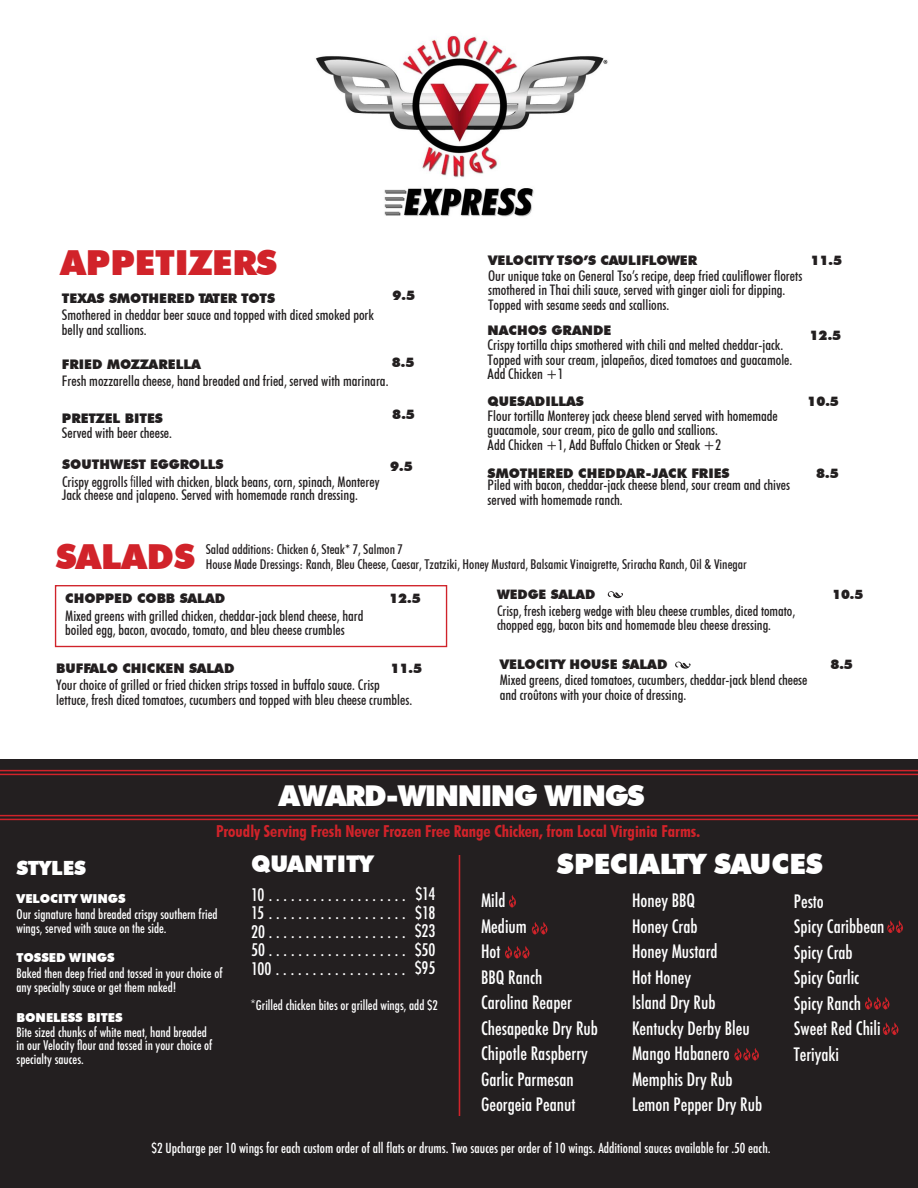
<style>
.page{position:relative;width:918px;height:1188px;background:#fff}
.page>*{position:absolute;margin:0;border:0;box-sizing:border-box;transform-origin:0 0}
.t1{font:900 34.5px "Futura BT";color:#d1232a}
.t2{font:900 28.65px "Futura BT";letter-spacing:-.05em;color:#fff}
.t3{font:900 28.05px "Futura BT";color:#fff}
.t4{font:900 22.95px "Futura BT";color:#fff}
.t5{font:900 19.65px "Futura BT";color:#fff}
.t6{font:500 condensed 18px/25.5px "Futura";color:#fff}
.t7{font:500 condensed 16.8px/18.5px "Futura";color:#fff;text-align:justify}
.t8{font:700 condensed 16.5px "Futura BT";color:#d1232a}
.t9{font:500 condensed 14.55px/14.5px "Futura BT";color:#231f20}
.t10{font:500 condensed 14.55px/14.5px "Futura BT";color:#221f1f}
.t11{font:500 condensed 14.55px/14.5px "Futura BT";color:#211e1f}
.t12{font:500 condensed 14.4px/14.4px "Futura BT";color:#231f20}
.t13{font:500 condensed 13.5px/15px "Futura BT";color:#231f20}
.t14{font:500 condensed 13.5px "Futura";color:#fff}
.t15{font:900 13.2px "Futura BT";color:#231f20}
.t16{font:900 13.2px "Futura BT";color:#221f1f}
.t17{font:900 13.2px "Futura BT";color:#211e1f}
.t18{font:900 13.05px "Futura BT";color:#231f20}
.t19{font:500 condensed 12.9px/14px "Futura";color:#fff}
.t20{font:900 12.3px "Futura BT";color:#fff}
.s1{color:#221f1f}
.s2{font-family:"Futura";font-weight:300}
</style>
<div class="page">
<img style="left:315px;top:35px;width:293px;height:182px">
<div style="left:0;top:759px;width:918px;height:429px;background:#231f20"></div>
<hr style="left:459px;top:855px;width:1px;height:261px;background:#d1232a">
<hr style="left:0;top:770px;width:918px;height:1px;background:#d1232a">
<hr style="left:0;top:774px;width:918px;height:1px;background:#d1232a">
<hr style="left:0;top:815px;width:918px;height:1px;background:#d1232a">
<hr style="left:0;top:819px;width:918px;height:1px;background:#d1232a">
<svg style="left:675px;top:662px;width:16px;height:7px"></svg>
<div style="left:55px;top:585px;width:392px;height:62px;border:1px solid #d0232a"></div>
<svg style="left:608px;top:591px;width:15px;height:7px"></svg>
<svg style="left:505px;top:946px;width:25px;height:13px"></svg>
<svg style="left:508px;top:895px;width:8px;height:13px"></svg>
<svg style="left:531px;top:922px;width:17px;height:13px"></svg>
<svg style="left:887px;top:920px;width:16px;height:13px"></svg>
<svg style="left:882px;top:1022px;width:17px;height:13px"></svg>
<svg style="left:734px;top:1048px;width:25px;height:13px"></svg>
<svg style="left:865px;top:997px;width:25px;height:13px"></svg>
<h1 class="t1" style="left:61px;top:242px;width:218px">APPETIZERS</h1>
<p class="t17" style="left:62px;top:290px;width:215px">TEXAS SMOTHERED TATER TOTS</p>
<p class="t15" style="left:392px;top:287px;width:24px">9.5</p>
<p class="t11" style="left:62px;top:308px;width:314px">Smothered in cheddar beer sauce and topped with diced smoked pork belly and scallions.</p>
<p class="t16" style="left:62px;top:356px;width:140px">FRIED MOZZARELLA</p>
<p class="t15" style="left:392px;top:355px;width:24px"><span class="s1">8</span>.5</p>
<p class="t10" style="left:62px;top:374px;width:328px">Fresh mozzarella cheese, hand breaded and fried, served with marinara.</p>
<p class="t17" style="left:62px;top:411px;width:103px">PRETZEL BITES</p>
<p class="t17" style="left:392px;top:406px;width:24px">8.5</p>
<p class="t11" style="left:62px;top:425px;width:112px">Served with beer cheese.</p>
<p class="t15" style="left:62px;top:457px;width:163px">SOUTHWEST EGGROLLS</p>
<p class="t15" style="left:390px;top:458px;width:24px">9.5</p>
<p class="t9" style="left:62px;top:474px;width:319px;line-height:13.8px">Crispy eggrolls <span class="s2">fi</span>lled with chicken, black beans, corn, spinach, Monterey<br>Jack cheese and jalapeno. Served with homemade ranch dressing.</p>
<p class="t15" style="left:488px;top:252px;width:211px">VELOCITY TSO’S CAULIFLOWER</p>
<p class="t15" style="left:810px;top:252px;width:33px">11.5</p>
<p class="t9" style="left:488px;top:268px;width:316px">Our unique take on General Tso’s recipe, deep fried cauliflower florets smothered in Thai chili sauce, served with ginger aioli for dipping.<br>Topped with sesame seeds and scallions.</p>
<p class="t15" style="left:488px;top:322px;width:125px">NACHOS GRANDE</p>
<p class="t15" style="left:810px;top:327px;width:33px">12.5</p>
<p class="t10" style="left:488px;top:338px;width:306px">Crispy tortilla chips smothered with chili and melted cheddar-jack.<br>Topped with sour cream, jalapeños, diced tomatoes and guacamole.<br>Add Chicken +1</p>
<p class="t16" style="left:488px;top:393px;width:98px">QUESADILLAS</p>
<p class="t16" style="left:807px;top:393px;width:33px">10.5</p>
<p class="t10" style="left:488px;top:408px;width:292px">Flour tortilla Monterey jack cheese blend served with homemade guacamole, sour cream, pico de gallo and scallions.<br>Add Chicken +1, Add Buffalo Chicken or Steak +2</p>
<p class="t16" style="left:488px;top:465px;width:243px">SMOTHERED CHEDDAR-JACK FRIES</p>
<p class="t16" style="left:816px;top:465px;width:24px">8.5</p>
<p class="t11" style="left:488px;top:478px;width:304px">Piled with bacon, cheddar-jack cheese blend, sour cream and chives served with homemade ranch.</p>
<h1 class="t1" style="left:56px;top:536px;width:141px">SALADS</h1>
<p class="t13" style="left:206px;top:542px;width:543px">Salad additions: Chicken 6, Steak* 7, Salmon 7<br>House Made Dressings: Ranch, Bleu Cheese, Caesar, Tzatziki, Honey Mustard, Balsamic Vinaigrette, Sriracha Ranch, Oil &amp; Vinegar</p>
<p class="t15" style="left:65px;top:591px;width:162px">CHOPPED COBB SALAD</p>
<p class="t15" style="left:389px;top:591px;width:33px">12.5</p>
<p class="t9" style="left:65px;top:608px;width:300px">Mixed greens with grilled chicken, cheddar-jack blend cheese, hard boiled egg, bacon, avocado, tomato, and bleu cheese crumbles</p>
<p class="t15" style="left:56px;top:660px;width:180px">BUFFALO CHICKEN SALAD</p>
<p class="t15" style="left:391px;top:660px;width:33px">11.5</p>
<p class="t9" style="left:56px;top:678px;width:357px">Your choice of grilled or fried chicken strips tossed in buffalo sauce. Crisp lettuce, fresh diced tomatoes, cucumbers and topped with bleu cheese crumbles.</p>
<p class="t18" style="left:497px;top:586px;width:100px">WEDGE SALAD</p>
<p class="t18" style="left:832px;top:586px;width:33px">10.5</p>
<p class="t12" style="left:497px;top:603px;width:300px">Crisp, fresh iceberg wedge with bleu cheese crumbles, diced tomato, chopped egg, bacon bits and homemade bleu cheese dressing.</p>
<p class="t16" style="left:500px;top:656px;width:169px">VELOCITY HOUSE SALAD</p>
<p class="t15" style="left:830px;top:656px;width:24px"><span class="s1">8</span>.5</p>
<p class="t10" style="left:500px;top:673px;width:309px">Mixed greens, diced tomatoes, cucumbers, cheddar-jack blend cheese and croûtons with your choice of dressing.</p>
<h2 class="t2" style="left:279px;top:779px;width:367px">AWARD-WINNING WINGS</h2>
<p class="t8" style="left:216px;top:822px;width:485px">Proudly Serving Fresh Never Frozen Free Range Chicken, from Local Virginia Farms.</p>
<h3 class="t5" style="left:17px;top:856px;width:71px">STYLES</h3>
<h3 class="t4" style="left:251px;top:850px;width:124px">QUANTITY</h3>
<p class="t20" style="left:17px;top:891px;width:111px">VELOCITY WINGS</p>
<p class="t19" style="left:17px;top:908px;width:203px">Our signature hand breaded crispy southern fried wings, served with sauce on the side.</p>
<p class="t20" style="left:17px;top:950px;width:100px">TOSSED WINGS</p>
<p class="t19" style="left:17px;top:966px;width:208px">Baked then deep fried and tossed in your choice of any specialty sauce or get them naked!</p>
<p class="t20" style="left:17px;top:1010px;width:108px">BONELESS BITES</p>
<p class="t19" style="left:17px;top:1025px;width:197px">Bite sized chunks of white meat, hand breaded in our Velocity flour and tossed in your choice of</p>
<p class="t7" style="left:251px;top:885px;width:186px">10................... $14<br>15................... $18<br>20................... $23<br>50................... $50<br>100.................. $95</p>
<p class="t19" style="left:251px;top:998px;width:189px">*Grilled chicken bites or grilled wings, add $2</p>
<p class="t19" style="left:17px;top:1053px;width:69px">specialty sauces.</p>
<h3 class="t3" style="left:557px;top:847px;width:268px">SPECIALTY SAUCES</h3>
<p class="t6" style="left:481px;top:888px;width:118px">Mild<br>Medium<br>Hot<br>BBQ Ranch<br>Carolina Reaper<br>Chesapeake Dry Rub<br>Chipotle Raspberry<br>Garlic Parmesan<br>Georgeia Peanut</p>
<p class="t6" style="left:632px;top:888px;width:132px">Honey BBQ<br>Honey Crab<br>Honey Mustard<br>Hot Honey<br>Island Dry Rub<br>Kentucky Derby Bleu<br>Mango Habanero<br>Memphis Dry Rub<br>Lemon Pepper Dry Rub</p>
<p class="t6" style="left:794px;top:888px;width:92px">Pesto<br>Spicy Caribbean<br>Spicy Crab<br>Spicy Garlic<br>Spicy Ranch<br>Sweet Red Chili<br>Teriyaki</p>
<p class="t14" style="left:152px;top:1140px;width:621px">$2 Upcharge per 10 wings for each custom order of all flats or drums. Two sauces per order of 10 wings. Additional sauces available for .50 each.</p>
</div>
